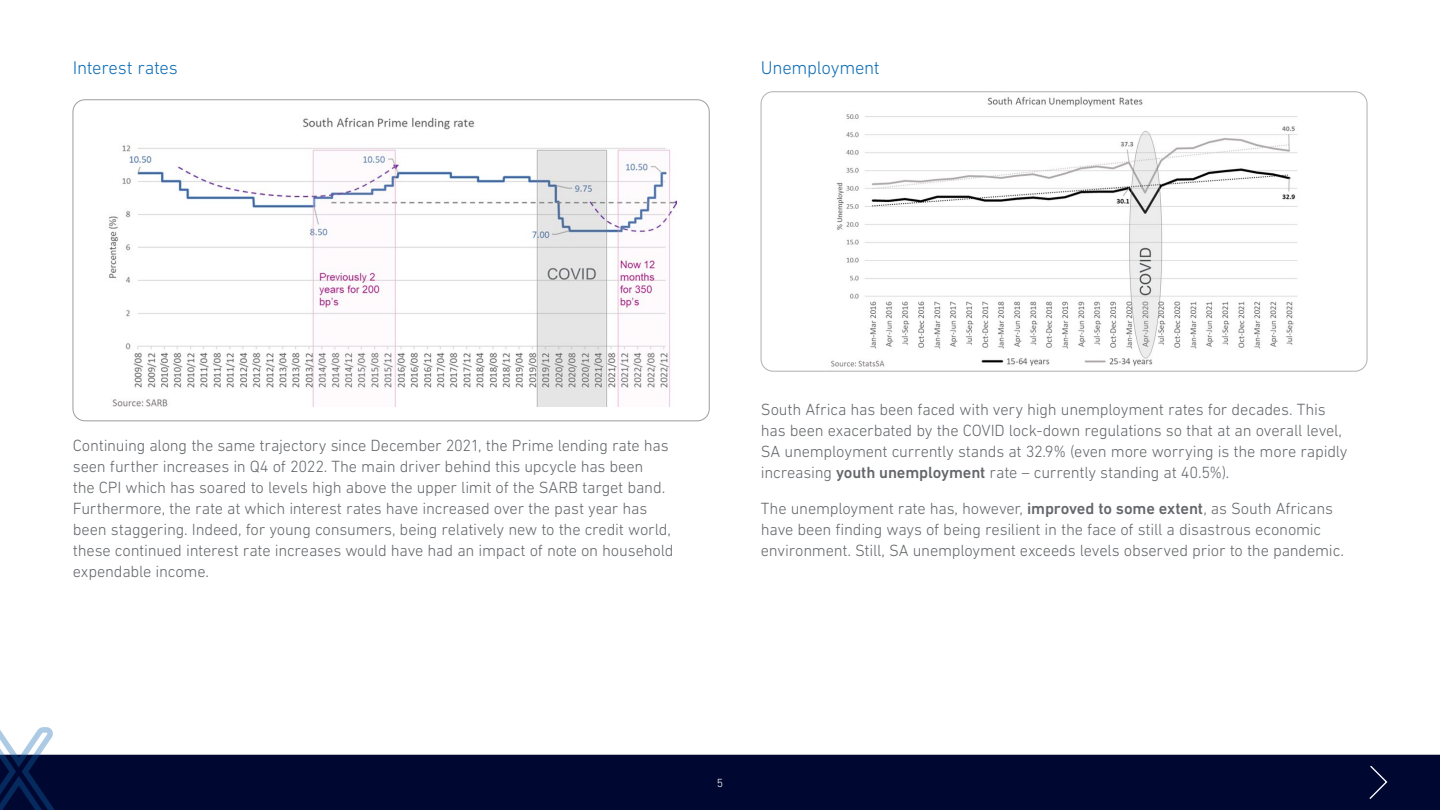
<style>
.page{position:relative;width:1440px;height:810px;background:#fff}
.page>*{position:absolute;margin:0;border:0;box-sizing:border-box;transform-origin:0 0}
.t1{font:300 18.75px "DIN Next W1 G";letter-spacing:-.015em;color:#0e6eb6}
.t2{font:300 16.5px/21px "DIN Next W1 G";letter-spacing:-.015em;color:#63666a}
.t3{font:300 12px "DIN Next W1 G";color:#fff}
.s1{font-weight:500}
</style>
<div class="page">
<div style="left:56px;top:755px;width:1384px;height:55px;background:#000731"></div>
<svg style="left:0;top:727px;width:56px;height:83px"></svg>
<svg style="left:1368px;top:765px;width:20px;height:35px"></svg>
<img style="left:108px;top:117px;width:569px;height:290px">
<img style="left:831px;top:96px;width:466px;height:271px">
<div style="left:761px;top:92px;width:606px;height:279px;border:1px solid #afafaf;border-radius:12px"></div>
<p class="t1" style="left:73px;top:57px;width:106px">Interest rates</p>
<p class="t1" style="left:761px;top:57px;width:120px">Unemployment</p>
<p class="t2" style="left:73px;top:435px;width:602px">Continuing along the same trajectory since December 2021, the Prime lending rate has seen further increases in Q4 of 2022. The main driver behind this upcycle has been<br>the CPI which has soared to levels high above the upper limit of the SARB target band.<br>Furthermore, the rate at which interest rates have increased over the past year has been staggering. Indeed, for young consumers, being relatively new to the credit world, these continued interest rate increases would have had an impact of note on household expendable income.</p>
<p class="t2" style="left:761px;top:399px;width:588px">South Africa has been faced with very high unemployment rates for decades. This has been exacerbated by the COVID lock-down regulations so that at an overall level, SA unemployment currently stands at 32.9% (even more worrying is the more rapidly increasing <span class="s1">youth unemployment</span> rate – currently standing at 40.5%).</p>
<p class="t2" style="left:761px;top:498px;width:585px">The unemployment rate has, however, <span class="s1">improved to some extent</span>, as South Africans have been finding ways of being resilient in the face of still a disastrous economic environment. Still, SA unemployment exceeds levels observed prior to the pandemic.</p>
<p class="t3" style="left:717px;top:776px;width:8px">5</p>
</div>
